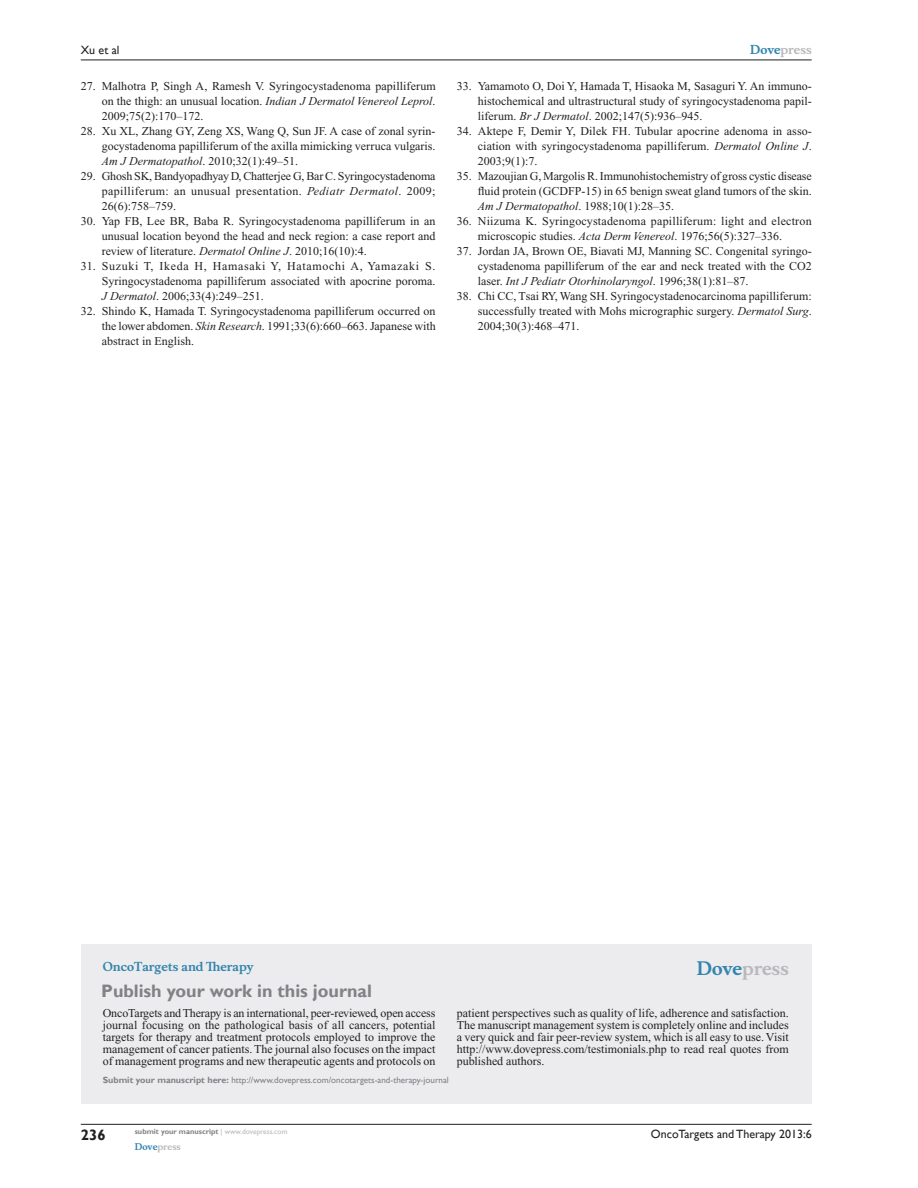
<style>
.page{position:relative;width:918px;height:1188px;background:#fff}
.page>*{position:absolute;margin:0;border:0;box-sizing:border-box;transform-origin:0 0}
.PromBx-H1{font:700 18px "Gill Sans";color:#808285}
.PromBx-Brand{font:700 18px "Musee";color:#b8b9bc}
.t1{font:700 15px "Gill Sans";color:#231f20}
.RefNL2{font:12px/15px "Times New Roman";color:#231f20;text-align:justify}
.PromBx-Tx{font:12px/12px "Times New Roman";color:#231f20;text-align:justify}
.t2{font:12px "Gill Sans";color:#231f20}
.PromBx-JrnlName{font:700 12px "Musee";color:#3485ae}
.t3{font:700 12px "Musee";color:#b8b9bc}
.PromBx-SubmitMssWebA{font:9px "Gill Sans";color:#808285}
.t4{font:700 9px "Musee";color:#b8b9bc}
.t5{font:700 7.5px "Gill Sans";color:#808285}
.s1{font-style:italic}
.s2{color:#3485ae}
.s3{font-weight:700}
.s4{font-weight:400;color:#b8b9bc}
</style>
<div class="page">
<div style="left:81px;top:944px;width:731px;height:159px;background:#ececee"></div>
<hr style="left:81px;top:1124px;width:731px;height:1px;background:#231f20">
<hr style="left:81px;top:60px;width:731px;height:1px;background:#231f20">
<p class="t2" style="left:81px;top:43px;width:40px">Xu et al</p>
<p class="RefNL2" style="left:102px;top:79px;width:336px;text-indent:-21px">27. Malhotra P, Singh A, Ramesh V. Syringocystadenoma papilliferum on the thigh: an unusual location. <span class="s1">Indian J Dermatol Venereol Leprol</span>.<br>2009;75(2):170–172.</p>
<p class="RefNL2" style="left:102px;top:124px;width:335px;text-indent:-21px">28. Xu XL, Zhang GY, Zeng XS, Wang Q, Sun JF. A case of zonal syrin&shy;gocystadenoma papilliferum of the axilla mimicking verruca vulgaris.<br><span class="s1">Am J Dermatopathol</span>. 2010;32(1):49–51.</p>
<p class="RefNL2" style="left:102px;top:169px;width:335px;text-indent:-21px">29. Ghosh SK, Bandyopadhyay D, Chatterjee G, Bar C. Syringocystadenoma papilliferum: an unusual presentation. <span class="s1">Pediatr Dermatol</span>. 2009; 26(6):758–759.</p>
<p class="RefNL2" style="left:102px;top:214px;width:335px;text-indent:-21px">30. Yap FB, Lee BR, Baba R. Syringocystadenoma papilliferum in an unusual location beyond the head and neck region: a case report and review of literature. <span class="s1">Dermatol Online J</span>. 2010;16(10):4.</p>
<p class="RefNL2" style="left:102px;top:259px;width:335px;text-indent:-21px">31. Suzuki T, Ikeda H, Hamasaki Y, Hatamochi A, Yamazaki S.<br>Syringocystadenoma papilliferum associated with apocrine poroma.<br><span class="s1">J Dermatol</span>. 2006;33(4):249–251.</p>
<p class="RefNL2" style="left:102px;top:304px;width:335px;text-indent:-21px">32. Shindo K, Hamada T. Syringocystadenoma papilliferum occurred on the lower abdomen. <span class="s1">Skin Research</span>. 1991;33(6):660–663. Japanese with abstract in English.</p>
<p class="t3" style="left:750px;top:43px;width:63px"><span class="s2">Dove</span>press</p>
<p class="RefNL2" style="left:478px;top:79px;width:335px;text-indent:-21px">33. Yamamoto O, Doi Y, Hamada T, Hisaoka M, Sasaguri Y. An immuno&shy;histochemical and ultrastructural study of syringocystadenoma papil&shy;liferum. <span class="s1">Br J Dermatol</span>. 2002;147(5):936–945.</p>
<p class="RefNL2" style="left:478px;top:124px;width:335px;text-indent:-21px">34. Aktepe F, Demir Y, Dilek FH. Tubular apocrine adenoma in asso&shy;ciation with syringocystadenoma papilliferum. <span class="s1">Dermatol Online J</span>.<br>2003;9(1):7.</p>
<p class="RefNL2" style="left:478px;top:169px;width:335px;text-indent:-21px">35. Mazoujian G, Margolis R. Immunohistochemistry of gross cystic disease fluid protein (GCDFP-15) in 65 benign sweat gland tumors of the skin.<br><span class="s1">Am J Dermatopathol</span>. 1988;10(1):28–35.</p>
<p class="RefNL2" style="left:478px;top:214px;width:335px;text-indent:-21px">36. Niizuma K. Syringocystadenoma papilliferum: light and electron microscopic studies. <span class="s1">Acta Derm Venereol</span>. 1976;56(5):327–336.</p>
<p class="RefNL2" style="left:478px;top:244px;width:335px;text-indent:-21px">37. Jordan JA, Brown OE, Biavati MJ, Manning SC. Congenital syringo&shy;cystadenoma papilliferum of the ear and neck treated with the CO2 laser. <span class="s1">Int J Pediatr Otorhinolaryngol</span>. 1996;38(1):81–87.</p>
<p class="RefNL2" style="left:478px;top:289px;width:335px;text-indent:-21px">38. Chi CC, Tsai RY, Wang SH. Syringocystadenocarcinoma papilliferum: successfully treated with Mohs micrographic surgery. <span class="s1">Dermatol Surg</span>.<br>2004;30(3):468–471.</p>
<p class="PromBx-JrnlName" style="left:103px;top:959px;width:152px">OncoTargets and Therapy</p>
<p class="PromBx-H1" style="left:101px;top:980px;width:272px">Publish your work in this journal</p>
<p class="PromBx-Brand" style="left:697px;top:958px;width:94px"><span class="s2">Dove</span>press</p>
<p class="PromBx-Tx" style="left:103px;top:1007px;width:334px">OncoTargets and Therapy is an international, peer-reviewed, open access journal focusing on the pathological basis of all cancers, potential targets for therapy and treatment protocols employed to improve the management of cancer patients. The journal also focuses on the impact of management programs and new therapeutic agents and protocols on</p>
<p class="PromBx-Tx" style="left:457px;top:1007px;width:333px">patient perspectives such as quality of life, adherence and satisfaction.<br>The manuscript management system is completely online and includes a very quick and fair peer-review system, which is all easy to use. Visit http://www.dovepress.com/testimonials.php to read real quotes from published authors.</p>
<p class="PromBx-SubmitMssWebA" style="left:103px;top:1075px;width:348px"><span class="s3">Submit your manuscript here:</span> http://www.dovepress.com/oncotargets-and-therapy-journal</p>
<p class="t1" style="left:81px;top:1126px;width:26px">236</p>
<p class="t5" style="left:135px;top:1127px;width:154px">submit your manuscript <span class="s4">| www.dovepress.com</span></p>
<p class="t4" style="left:135px;top:1141px;width:48px"><span class="s2">Dove</span>press</p>
<p class="t2" style="left:651px;top:1127px;width:162px">OncoTargets and Therapy 2013:6</p>
</div>
